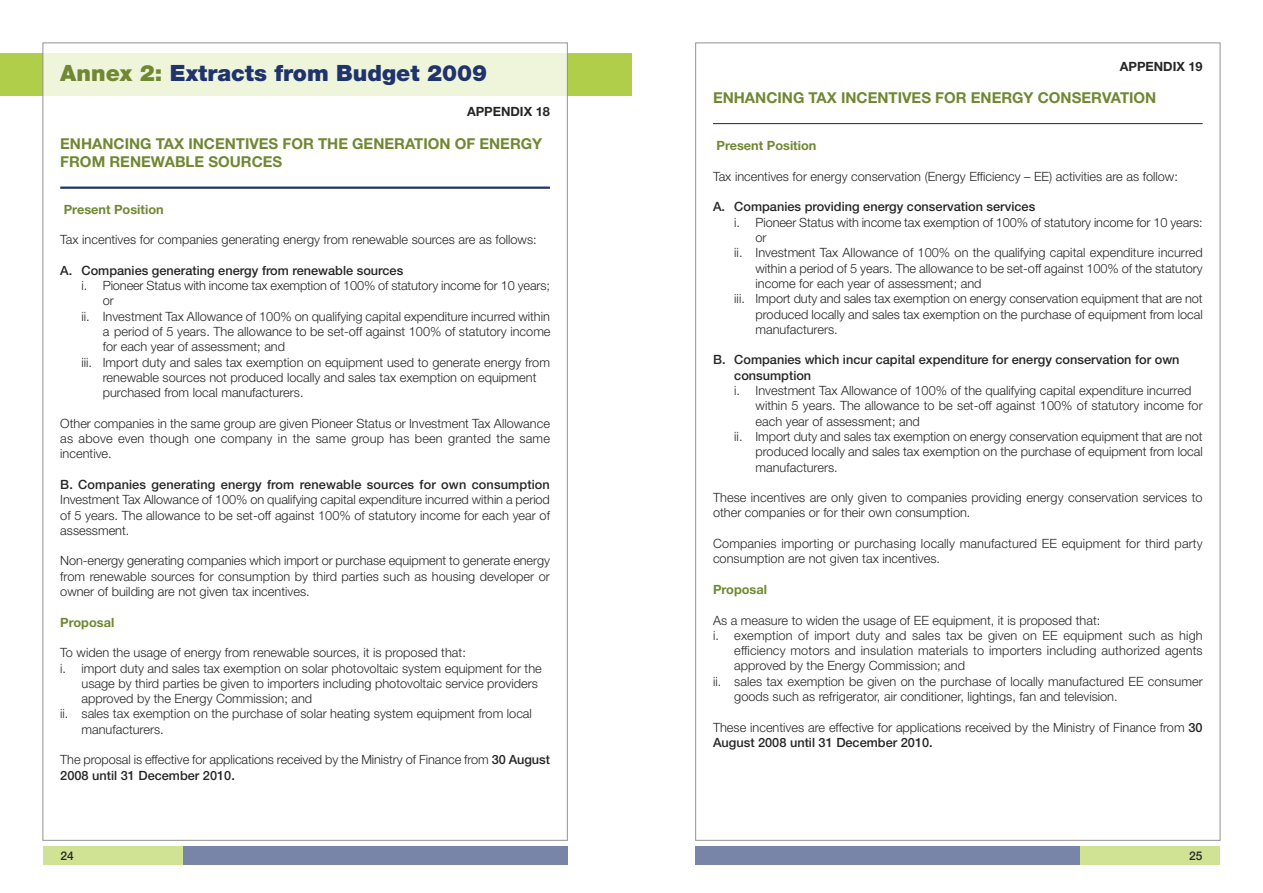
<style>
.page{position:relative;width:1263px;height:893px;background:#fff}
.page>*{position:absolute;margin:0;border:0;box-sizing:border-box;transform-origin:0 0}
.t1{font:900 22.5px "Helvetica Neue LT Std";color:#1f336d}
.t2{font:700 15px/18px "Helvetica Neue LT Std";color:#708832}
.t3{font:300 12.75px/15.3px "Helvetica Neue LT Std";color:#272627}
.t4{font:500 12.75px/15.3px "Helvetica Neue LT Std";color:#272627}
.t5{font:700 12.75px "Helvetica Neue LT Std";color:#708832}
.t6{font:700 12.75px "Helvetica Neue LT Std";color:#272627}
.t7{font:500 12px "Helvetica Neue LT Std";color:#272627}
.s1{color:#708832}
.s2{font-weight:500}
</style>
<div class="page">
<div style="left:695px;top:846px;width:385px;height:18px;background:#7885a8"></div>
<div style="left:1080px;top:846px;width:140px;height:18px;background:#d0e293"></div>
<div style="left:0;top:53px;width:631px;height:43px;background:#b1ce4a"></div>
<div style="left:43px;top:53px;width:524px;height:43px;background:#eff5db"></div>
<div style="left:183px;top:846px;width:385px;height:18px;background:#7885a8"></div>
<div style="left:43px;top:846px;width:140px;height:18px;background:#d0e293"></div>
<hr style="left:713px;top:123px;width:490px;height:1px;background:#272627">
<hr style="left:60px;top:187px;width:490px;height:2px;background:#1f336d">
<h1 class="t1" style="left:60px;top:65px;width:428px"><span class="s1">Annex 2:</span> Extracts from Budget 2009</h1>
<p class="t6" style="left:467px;top:107px;width:84px">APPENDIX 18</p>
<p class="t2" style="left:60px;top:136px;width:483px">ENHANCING TAX INCENTIVES FOR THE GENERATION OF ENERGY<br>FROM RENEWABLE SOURCES</p>
<p class="t5" style="left:64px;top:204px;width:101px">Present Position</p>
<p class="t3" style="left:60px;top:233px;width:478px">Tax incentives for companies generating energy from renewable sources are as follows:</p>
<p class="t4" style="left:60px;top:264px;width:345px">A. Companies generating energy from renewable sources</p>
<p class="t3" style="left:82px;top:279px;width:470px">i. Pioneer Status with income tax exemption of 100% of statutory income for 10 years;</p>
<p class="t3" style="left:103px;top:294px;width:13px">or</p>
<p class="t3" style="left:82px;top:310px;width:470px">ii. Investment Tax Allowance of 100% on qualifying capital expenditure incurred within</p>
<p class="t3" style="left:103px;top:325px;width:449px">a period of 5 years. The allowance to be set-off against 100% of statutory income</p>
<p class="t3" style="left:103px;top:340px;width:184px">for each year of assessment; and</p>
<p class="t3" style="left:82px;top:356px;width:470px">iii. Import duty and sales tax exemption on equipment used to generate energy from</p>
<p class="t3" style="left:103px;top:371px;width:435px">renewable sources not produced locally and sales tax exemption on equipment</p>
<p class="t3" style="left:103px;top:386px;width:202px">purchased from local manufacturers.</p>
<p class="t3" style="left:60px;top:417px;width:491px;text-align:justify">Other companies in the same group are given Pioneer Status or Investment Tax Allowance as above even though one company in the same group has been granted the same incentive.</p>
<p class="t4" style="left:60px;top:478px;width:491px">B. Companies generating energy from renewable sources for own consumption</p>
<p class="t3" style="left:60px;top:493px;width:491px;text-align:justify">Investment Tax Allowance of 100% on qualifying capital expenditure incurred within a period of 5 years. The allowance to be set-off against 100% of statutory income for each year of assessment.</p>
<p class="t3" style="left:60px;top:554px;width:491px;text-align:justify">Non-energy generating companies which import or purchase equipment to generate energy from renewable sources for consumption by third parties such as housing developer or owner of building are not given tax incentives.</p>
<p class="t5" style="left:60px;top:617px;width:56px">Proposal</p>
<p class="t3" style="left:60px;top:646px;width:407px">To widen the usage of energy from renewable sources, it is proposed that:</p>
<p class="t3" style="left:60px;top:662px;width:483px">i. import duty and sales tax exemption on solar photovoltaic system equipment for the</p>
<p class="t3" style="left:82px;top:677px;width:458px">usage by third parties be given to importers including photovoltaic service providers</p>
<p class="t3" style="left:82px;top:692px;width:232px">approved by the Energy Commission; and</p>
<p class="t3" style="left:60px;top:707px;width:473px">ii. sales tax exemption on the purchase of solar heating system equipment from local</p>
<p class="t3" style="left:82px;top:723px;width:84px">manufacturers.</p>
<p class="t3" style="left:60px;top:753px;width:491px">The proposal is effective for applications received by the Ministry of Finance from <span class="s2">30 August<br>2008 until 31 December 2010.</span></p>
<p class="t7" style="left:60px;top:851px;width:15px">24</p>
<p class="t6" style="left:1120px;top:62px;width:84px">APPENDIX 19</p>
<p class="t2" style="left:713px;top:90px;width:445px">ENHANCING TAX INCENTIVES FOR ENERGY CONSERVATION</p>
<p class="t5" style="left:716px;top:141px;width:101px">Present Position</p>
<p class="t3" style="left:713px;top:170px;width:466px">Tax incentives for energy conservation (Energy Efficiency – EE) activities are as follow:</p>
<p class="t4" style="left:713px;top:200px;width:324px">A. Companies providing energy conservation services</p>
<p class="t3" style="left:734px;top:216px;width:470px">i. Pioneer Status with income tax exemption of 100% of statutory income for 10 years:</p>
<p class="t3" style="left:755px;top:231px;width:13px">or</p>
<p class="t3" style="left:734px;top:246px;width:470px">ii. Investment Tax Allowance of 100% on the qualifying capital expenditure incurred</p>
<p class="t3" style="left:755px;top:262px;width:449px">within a period of 5 years. The allowance to be set-off against 100% of the statutory</p>
<p class="t3" style="left:755px;top:277px;width:228px">income for each year of assessment; and</p>
<p class="t3" style="left:734px;top:292px;width:470px">iii. Import duty and sales tax exemption on energy conservation equipment that are not</p>
<p class="t3" style="left:755px;top:308px;width:449px">produced locally and sales tax exemption on the purchase of equipment from local</p>
<p class="t3" style="left:755px;top:323px;width:84px">manufacturers.</p>
<p class="t4" style="left:734px;top:353px;width:447px;text-indent:-21px">B. Companies which incur capital expenditure for energy conservation for own consumption</p>
<p class="t3" style="left:734px;top:384px;width:459px">i. Investment Tax Allowance of 100% of the qualifying capital expenditure incurred</p>
<p class="t3" style="left:755px;top:399px;width:449px">within 5 years. The allowance to be set-off against 100% of statutory income for</p>
<p class="t3" style="left:755px;top:415px;width:166px">each year of assessment; and</p>
<p class="t3" style="left:734px;top:430px;width:470px">ii. Import duty and sales tax exemption on energy conservation equipment that are not</p>
<p class="t3" style="left:755px;top:445px;width:449px">produced locally and sales tax exemption on the purchase of equipment from local</p>
<p class="t3" style="left:755px;top:461px;width:84px">manufacturers.</p>
<p class="t3" style="left:713px;top:491px;width:491px">These incentives are only given to companies providing energy conservation services to other companies or for their own consumption.</p>
<p class="t3" style="left:713px;top:537px;width:491px">Companies importing or purchasing locally manufactured EE equipment for third party consumption are not given tax incentives.</p>
<p class="t5" style="left:713px;top:585px;width:56px">Proposal</p>
<p class="t3" style="left:713px;top:614px;width:389px">As a measure to widen the usage of EE equipment, it is proposed that:</p>
<p class="t3" style="left:713px;top:629px;width:491px">i. exemption of import duty and sales tax be given on EE equipment such as high</p>
<p class="t3" style="left:734px;top:644px;width:470px">efficiency motors and insulation materials to importers including authorized agents</p>
<p class="t3" style="left:734px;top:659px;width:232px">approved by the Energy Commission; and</p>
<p class="t3" style="left:713px;top:675px;width:491px">ii. sales tax exemption be given on the purchase of locally manufactured EE consumer</p>
<p class="t3" style="left:734px;top:690px;width:385px">goods such as refrigerator, air conditioner, lightings, fan and television.</p>
<p class="t3" style="left:713px;top:721px;width:491px">These incentives are effective for applications received by the Ministry of Finance from <span class="s2">30<br>August 2008 until 31 December 2010.</span></p>
<p class="t7" style="left:1189px;top:851px;width:15px">25</p>
</div>
